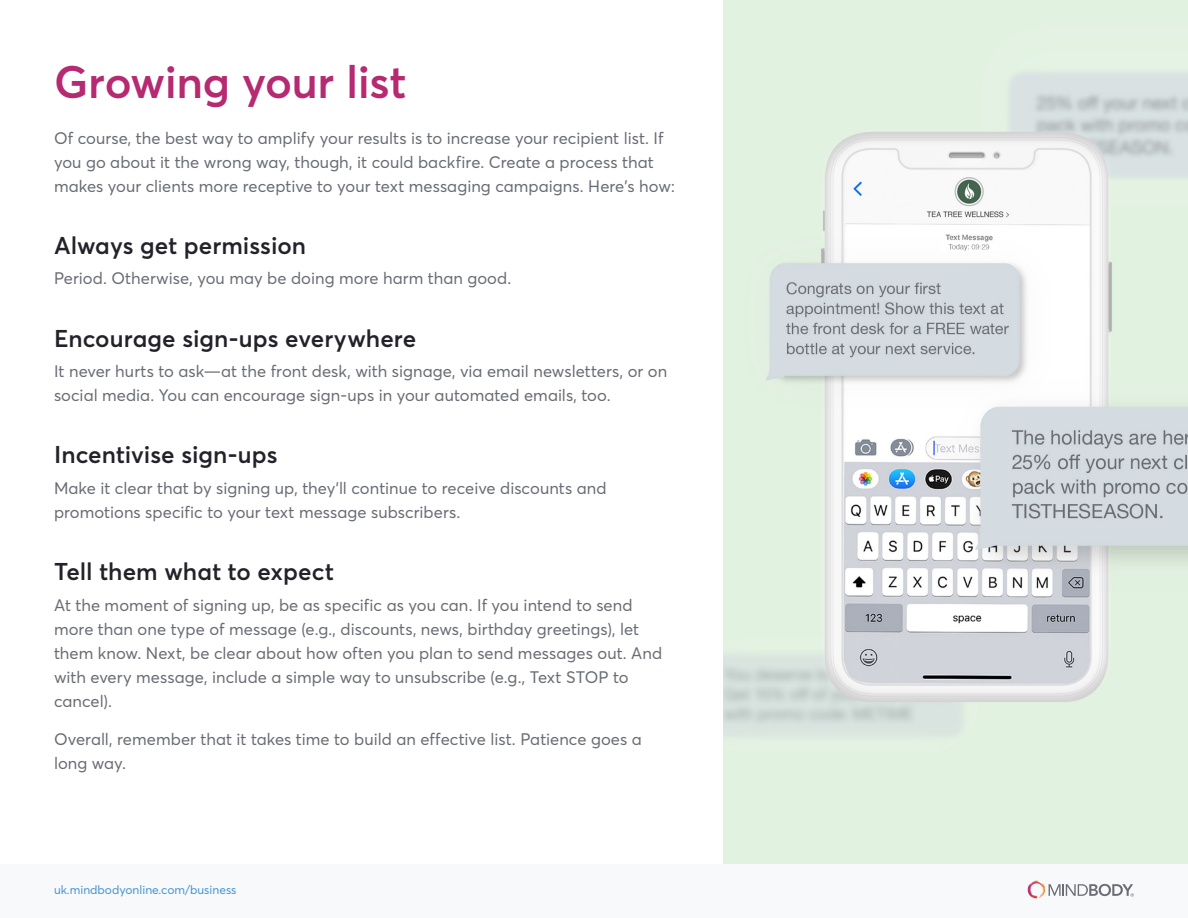
<style>
.page{position:relative;width:1188px;height:918px;background:#fff}
.page>*{position:absolute;margin:0;border:0;box-sizing:border-box;transform-origin:0 0}
.t1{font:600 45px "Averta";letter-spacing:-.01em;color:#b52a71}
.t2{font:600 24px "Averta";color:#22222a}
.t3{font:16.5px/24px "Averta";letter-spacing:.005em;color:#696c74}
.t4{font:12px "Averta";color:#4395d1}
</style>
<div class="page">
<div style="left:0;top:864px;width:1188px;height:54px;background:#f8f9fa"></div>
<img style="left:724px;top:0;width:464px;height:864px">
<svg style="left:1028px;top:881px;width:11px;height:17px"></svg>
<svg style="left:1049px;top:884px;width:85px;height:13px"></svg>
<h1 class="t1" style="left:54px;top:50px;width:354px">Growing your list</h1>
<p class="t3" style="left:54px;top:125px;width:623px">Of course, the best way to amplify your results is to increase your recipient list. If you go about it the wrong way, though, it could backfire. Create a process that makes your clients more receptive to your text messaging campaigns. Here’s how:</p>
<h2 class="t2" style="left:54px;top:228px;width:254px">Always get permission</h2>
<p class="t3" style="left:54px;top:266px;width:459px">Period. Otherwise, you may be doing more harm than good.</p>
<h2 class="t2" style="left:54px;top:321px;width:364px">Encourage sign-ups everywhere</h2>
<p class="t3" style="left:54px;top:359px;width:615px">It never hurts to ask—at the front desk, with signage, via email newsletters, or on social media. You can encourage sign-ups in your automated emails, too.</p>
<h2 class="t2" style="left:54px;top:438px;width:225px">Incentivise sign-ups</h2>
<p class="t3" style="left:54px;top:476px;width:554px">Make it clear that by signing up, they’ll continue to receive discounts and promotions specific to your text message subscribers.</p>
<h2 class="t2" style="left:54px;top:555px;width:281px">Tell them what to expect</h2>
<p class="t3" style="left:54px;top:593px;width:610px">At the moment of signing up, be as specific as you can. If you intend to send more than one type of message (e.g., discounts, news, birthday greetings), let them know. Next, be clear about how often you plan to send messages out. And with every message, include a simple way to unsubscribe (e.g., Text STOP to cancel).</p>
<p class="t3" style="left:54px;top:726px;width:589px">Overall, remember that it takes time to build an effective list. Patience goes a long way.</p>
<p class="t4" style="left:54px;top:881px;width:184px">uk.mindbodyonline.com/business</p>
</div>
